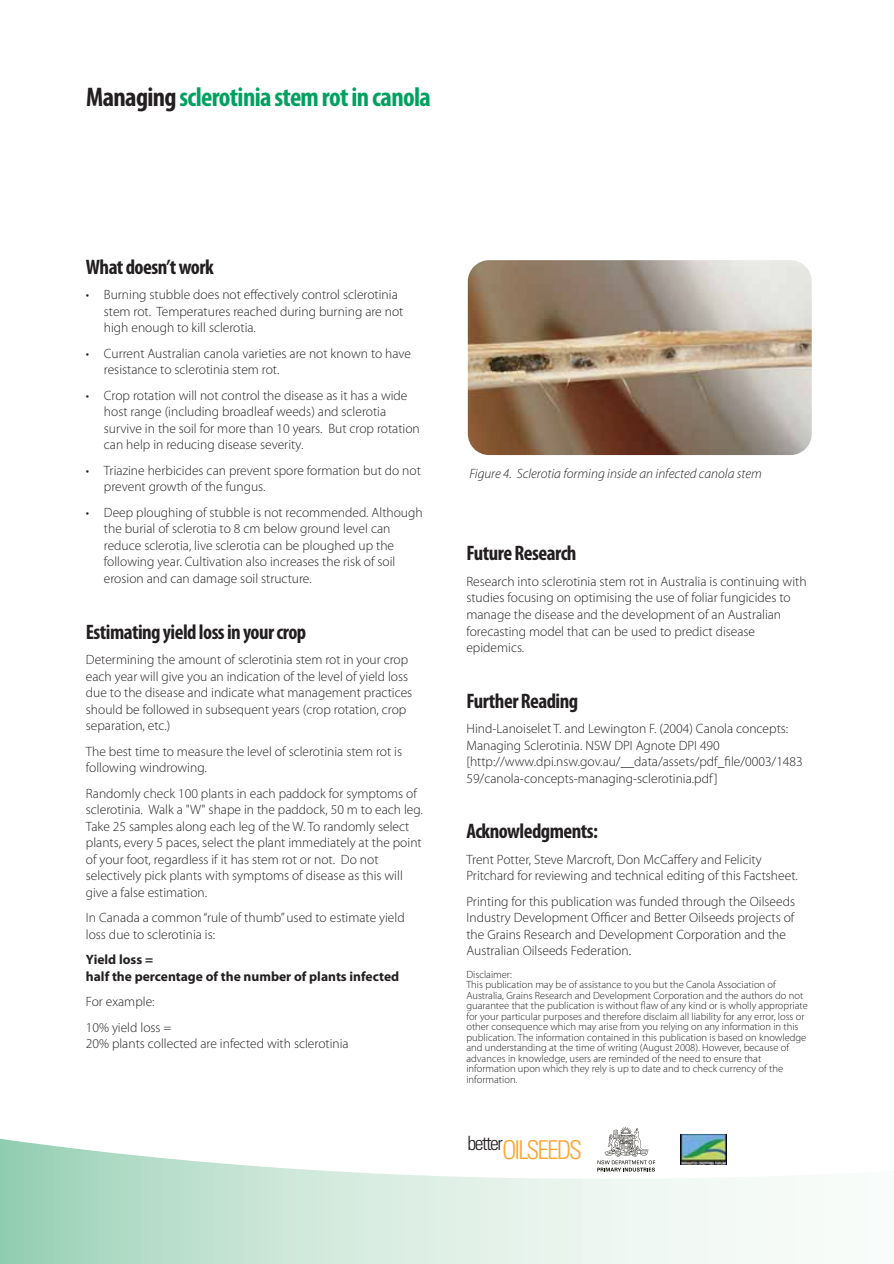
<style>
.page{position:relative;width:894px;height:1264px;background:#fff}
.page>*{position:absolute;margin:0;border:0;box-sizing:border-box;transform-origin:0 0}
.t1{font:700 condensed 27px "Myriad Pro";letter-spacing:-.025em;color:#00a160}
.t2{font:300 condensed 25.95px "Univers";letter-spacing:-.075em;color:#faa633}
.t3{font:700 condensed 21px "Myriad Pro";letter-spacing:-.025em;color:#231f20}
.t4{font:300 condensed 19.65px "Univers";letter-spacing:-.075em;color:#231f20}
.t5{font:300 13.5px/16.5px "Myriad Pro";color:#231f20}
.t6{font:700 13.5px/16.5px "Myriad Pro";color:#231f20}
.t7{font:italic 300 13.5px "Myriad Pro";color:#231f20}
.t8{font:300 10.5px/10.5px "Myriad Pro";color:#231f20}
.s1{color:#231f20}
</style>
<div class="page">
<svg style="left:0;top:1134px;width:766px;height:129px"></svg>
<img style="left:467px;top:260px;width:344px;height:195px;border-radius:21px">
<svg style="left:597px;top:1127px;width:58px;height:44px"></svg>
<img style="left:680px;top:1134px;width:46px;height:30px">
<h1 class="t1" style="left:86px;top:87px;width:346px"><span class="s1">Managing</span>sclerotinia stem rot in canola</h1>
<h3 class="t3" style="left:86px;top:259px;width:129px">What doesn’t work</h3>
<p class="t5" style="left:104px;top:288px;width:301px;text-indent:-18px">• Burning stubble does not effectively control sclerotinia stem rot. Temperatures reached during burning are not high enough to kill sclerotia.</p>
<p class="t5" style="left:104px;top:346px;width:308px;text-indent:-18px">• Current Australian canola varieties are not known to have resistance to sclerotinia stem rot.</p>
<p class="t5" style="left:104px;top:388px;width:317px;text-indent:-18px">• Crop rotation will not control the disease as it has a wide host range (including broadleaf weeds) and sclerotia survive in the soil for more than 10 years. But crop rotation can help in reducing disease severity.</p>
<p class="t5" style="left:104px;top:463px;width:318px;text-indent:-18px">• Triazine herbicides can prevent spore formation but do not prevent growth of the fungus.</p>
<p class="t5" style="left:104px;top:505px;width:320px;text-indent:-18px">• Deep ploughing of stubble is not recommended. Although the burial of sclerotia to 8 cm below ground level can reduce sclerotia, live sclerotia can be ploughed up the following year. Cultivation also increases the risk of soil erosion and can damage soil structure.</p>
<h3 class="t3" style="left:86px;top:623px;width:222px">Estimating yield loss in your crop</h3>
<p class="t5" style="left:86px;top:652px;width:328px">Determining the amount of sclerotinia stem rot in your crop each year will give you an indication of the level of yield loss due to the disease and indicate what management practices should be followed in subsequent years (crop rotation, crop separation, etc.)</p>
<p class="t5" style="left:86px;top:744px;width:317px">The best time to measure the level of sclerotinia stem rot is following windrowing.</p>
<p class="t5" style="left:86px;top:786px;width:338px">Randomly check 100 plants in each paddock for symptoms of sclerotinia. Walk a "W" shape in the paddock, 50 m to each leg.<br>Take 25 samples along each leg of the W. To randomly select plants, every 5 paces, select the plant immediately at the point of your foot, regardless if it has stem rot or not. Do not selectively pick plants with symptoms of disease as this will give a false estimation.</p>
<p class="t5" style="left:86px;top:910px;width:320px">In Canada a common “rule of thumb” used to estimate yield loss due to sclerotinia is:</p>
<p class="t6" style="left:86px;top:952px;width:315px">Yield loss =<br>half the percentage of the number of plants infected</p>
<p class="t5" style="left:86px;top:990px;width:87px;line-height:25.5px">For example:<br>10% yield loss =</p>
<p class="t5" style="left:86px;top:1036px;width:264px">20% plants collected are infected with sclerotinia</p>
<p class="t7" style="left:469px;top:468px;width:294px">Figure 4. Sclerotia forming inside an infected canola stem</p>
<h3 class="t3" style="left:466px;top:545px;width:112px">Future Research</h3>
<p class="t5" style="left:466px;top:574px;width:341px">Research into sclerotinia stem rot in Australia is continuing with studies focusing on optimising the use of foliar fungicides to manage the disease and the development of an Australian forecasting model that can be used to predict disease epidemics.</p>
<h3 class="t3" style="left:466px;top:692px;width:113px">Further Reading</h3>
<p class="t5" style="left:466px;top:721px;width:338px">Hind-Lanoiselet T. and Lewington F. (2004) Canola concepts:<br>Managing Sclerotinia. NSW DPI Agnote DPI 490 [http://www.dpi.nsw.gov.au/__data/assets/pdf_file/0003/1483<br>59/canola-concepts-managing-sclerotinia.pdf ]</p>
<h3 class="t3" style="left:466px;top:823px;width:133px">Acknowledgments:</h3>
<p class="t5" style="left:466px;top:852px;width:333px">Trent Potter, Steve Marcroft, Don McCaffery and Felicity<br>Pritchard for reviewing and technical editing of this Factsheet.</p>
<p class="t5" style="left:466px;top:894px;width:330px">Printing for this publication was funded through the Oilseeds Industry Development Officer and Better Oilseeds projects of the Grains Research and Development Corporation and the Australian Oilseeds Federation.</p>
<p class="t8" style="left:466px;top:969px;width:343px">Disclaimer:<br>This publication may be of assistance to you but the Canola Association of Australia, Grains Research and Development Corporation and the authors do not guarantee that the publication is without flaw of any kind or is wholly appropriate for your particular purposes and therefore disclaim all liability for any error, loss or other consequence which may arise from you relying on any information in this publication. The information contained in this publication is based on knowledge and understanding at the time of writing (August 2008). However, because of advances in knowledge, users are reminded of the need to ensure that information upon which they rely is up to date and to check currency of the information.</p>
<h3 class="t4" style="left:467px;top:1135px;width:37px">better</h3>
<h2 class="t2" style="left:502px;top:1139px;width:82px">OILSEEDS</h2>
</div>
